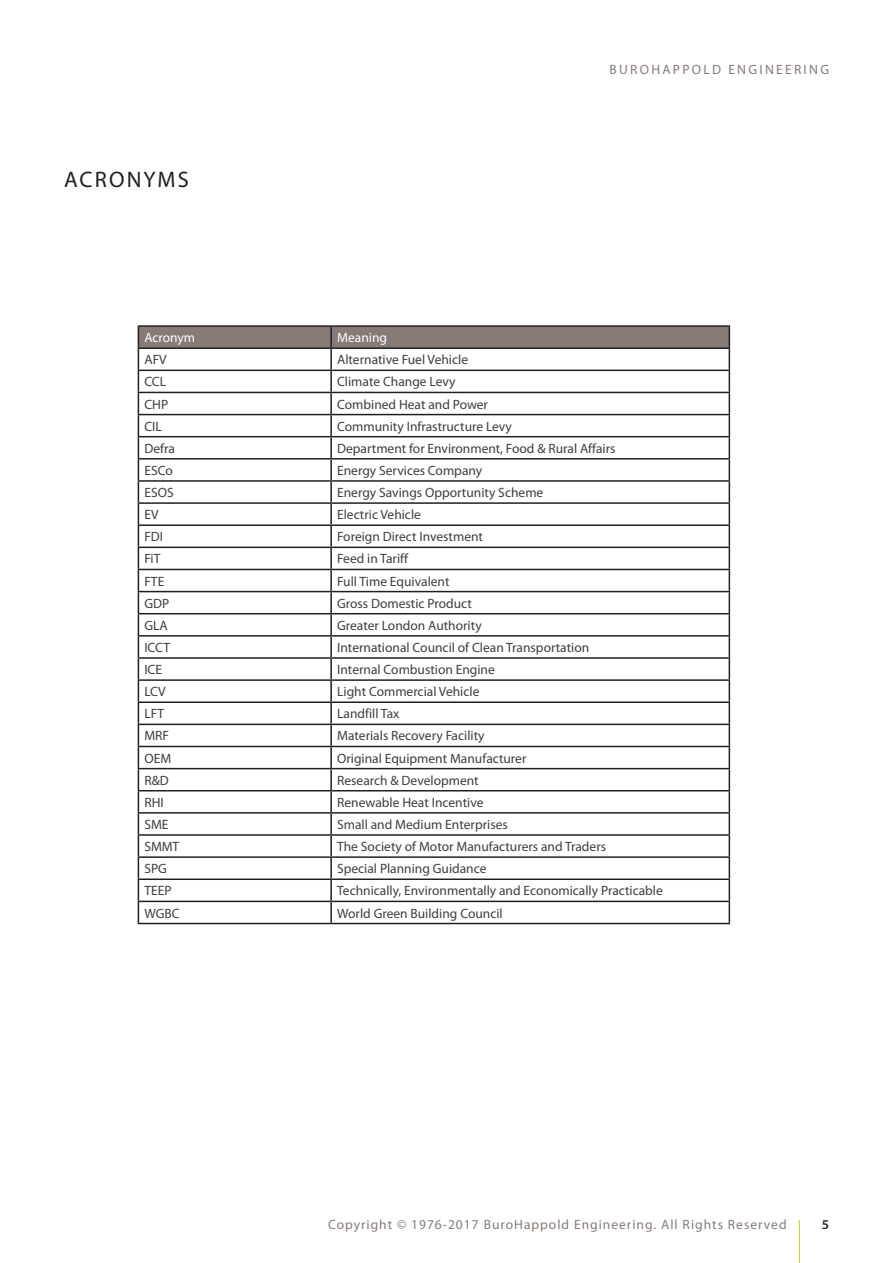
<style>
.page{position:relative;width:893px;height:1263px;background:#fff}
.page>*{position:absolute;margin:0;border:0;box-sizing:border-box;transform-origin:0 0}
.Heading{font:22.5px "Myriad Pro";letter-spacing:.095em;color:#231f20}
.t1{font:13.5px "Myriad Pro";color:#3e3e3f}
.t2{font:13.5px "Myriad Pro";letter-spacing:.075em;color:#867b76}
.t3{font:13.5px "Myriad Pro";letter-spacing:.17em;color:#867b76}
.t4{font:13.5px "Myriad Pro";color:#fff}
.t5{font:600 13.5px "Myriad Pro";color:#231f20}
</style>
<div class="page">
<hr style="left:799px;top:1220px;width:1px;height:43px;background:#c1d72f">
<hr style="left:138px;top:325px;width:193px;height:2px;background:#231f20">
<hr style="left:331px;top:325px;width:399px;height:2px;background:#231f20">
<svg style="left:138px;top:326px;width:592px;height:597px"></svg>
<hr style="left:138px;top:923px;width:193px;height:1px;background:#231f20">
<hr style="left:331px;top:923px;width:399px;height:1px;background:#231f20">
<p class="Heading" style="left:64px;top:166px;width:126px">ACRONYMS</p>
<p class="t3" style="left:609px;top:61px;width:221px">BUROHAPPOLD ENGINEERING</p>
<p class="t4" style="left:144px;top:329px;width:52px">Acronym</p>
<p class="t4" style="left:337px;top:329px;width:51px">Meaning</p>
<p class="t1" style="left:144px;top:351px;width:24px">AFV</p>
<p class="t1" style="left:337px;top:351px;width:132px">Alternative Fuel Vehicle</p>
<p class="t1" style="left:144px;top:374px;width:23px">CCL</p>
<p class="t1" style="left:337px;top:374px;width:120px">Climate Change Levy</p>
<p class="t1" style="left:144px;top:396px;width:25px">CHP</p>
<p class="t1" style="left:337px;top:396px;width:152px">Combined Heat and Power</p>
<p class="t1" style="left:144px;top:418px;width:19px">CIL</p>
<p class="t1" style="left:337px;top:418px;width:176px">Community Infrastructure Levy</p>
<p class="t1" style="left:144px;top:440px;width:32px">Defra</p>
<p class="t1" style="left:337px;top:440px;width:280px">Department for Environment, Food &amp; Rural Affairs</p>
<p class="t1" style="left:144px;top:462px;width:30px">ESCo</p>
<p class="t1" style="left:337px;top:462px;width:147px">Energy Services Company</p>
<p class="t1" style="left:144px;top:484px;width:31px">ESOS</p>
<p class="t1" style="left:337px;top:484px;width:208px">Energy Savings Opportunity Scheme</p>
<p class="t1" style="left:144px;top:506px;width:16px">EV</p>
<p class="t1" style="left:337px;top:506px;width:85px">Electric Vehicle</p>
<p class="t1" style="left:144px;top:528px;width:20px">FDI</p>
<p class="t1" style="left:337px;top:528px;width:147px">Foreign Direct Investment</p>
<p class="t1" style="left:144px;top:551px;width:18px">FiT</p>
<p class="t1" style="left:337px;top:551px;width:72px">Feed in Tariff</p>
<p class="t1" style="left:144px;top:573px;width:21px">FTE</p>
<p class="t1" style="left:337px;top:573px;width:114px">Full Time Equivalent</p>
<p class="t1" style="left:144px;top:595px;width:26px">GDP</p>
<p class="t1" style="left:337px;top:595px;width:136px">Gross Domestic Product</p>
<p class="t1" style="left:144px;top:617px;width:25px">GLA</p>
<p class="t1" style="left:337px;top:617px;width:146px">Greater London Authority</p>
<p class="t1" style="left:144px;top:639px;width:27px">ICCT</p>
<p class="t1" style="left:337px;top:639px;width:254px">International Council of Clean Transportation</p>
<p class="t1" style="left:144px;top:661px;width:19px">ICE</p>
<p class="t1" style="left:337px;top:661px;width:159px">Internal Combustion Engine</p>
<p class="t1" style="left:144px;top:683px;width:23px">LCV</p>
<p class="t1" style="left:337px;top:683px;width:144px">Light Commercial Vehicle</p>
<p class="t1" style="left:144px;top:705px;width:21px">LFT</p>
<p class="t1" style="left:337px;top:705px;width:64px">Landfill Tax</p>
<p class="t1" style="left:144px;top:728px;width:26px">MRF</p>
<p class="t1" style="left:337px;top:728px;width:149px">Materials Recovery Facility</p>
<p class="t1" style="left:144px;top:750px;width:28px">OEM</p>
<p class="t1" style="left:337px;top:750px;width:191px">Original Equipment Manufacturer</p>
<p class="t1" style="left:144px;top:772px;width:26px">R&amp;D</p>
<p class="t1" style="left:337px;top:772px;width:143px">Research &amp; Development</p>
<p class="t1" style="left:144px;top:794px;width:21px">RHI</p>
<p class="t1" style="left:337px;top:794px;width:148px">Renewable Heat Incentive</p>
<p class="t1" style="left:144px;top:816px;width:26px">SME</p>
<p class="t1" style="left:337px;top:816px;width:172px">Small and Medium Enterprises</p>
<p class="t1" style="left:144px;top:838px;width:36px">SMMT</p>
<p class="t1" style="left:337px;top:838px;width:270px">The Society of Motor Manufacturers and Traders</p>
<p class="t1" style="left:144px;top:860px;width:24px">SPG</p>
<p class="t1" style="left:337px;top:860px;width:151px">Special Planning Guidance</p>
<p class="t1" style="left:144px;top:882px;width:29px">TEEP</p>
<p class="t1" style="left:337px;top:882px;width:327px">Technically, Environmentally and Economically Practicable</p>
<p class="t1" style="left:144px;top:905px;width:37px">WGBC</p>
<p class="t1" style="left:337px;top:905px;width:167px">World Green Building Council</p>
<p class="t2" style="left:328px;top:1216px;width:460px">Copyright © 1976-2017 BuroHappold Engineering. All Rights Reserved</p>
<p class="t5" style="left:822px;top:1216px;width:9px">5</p>
</div>
